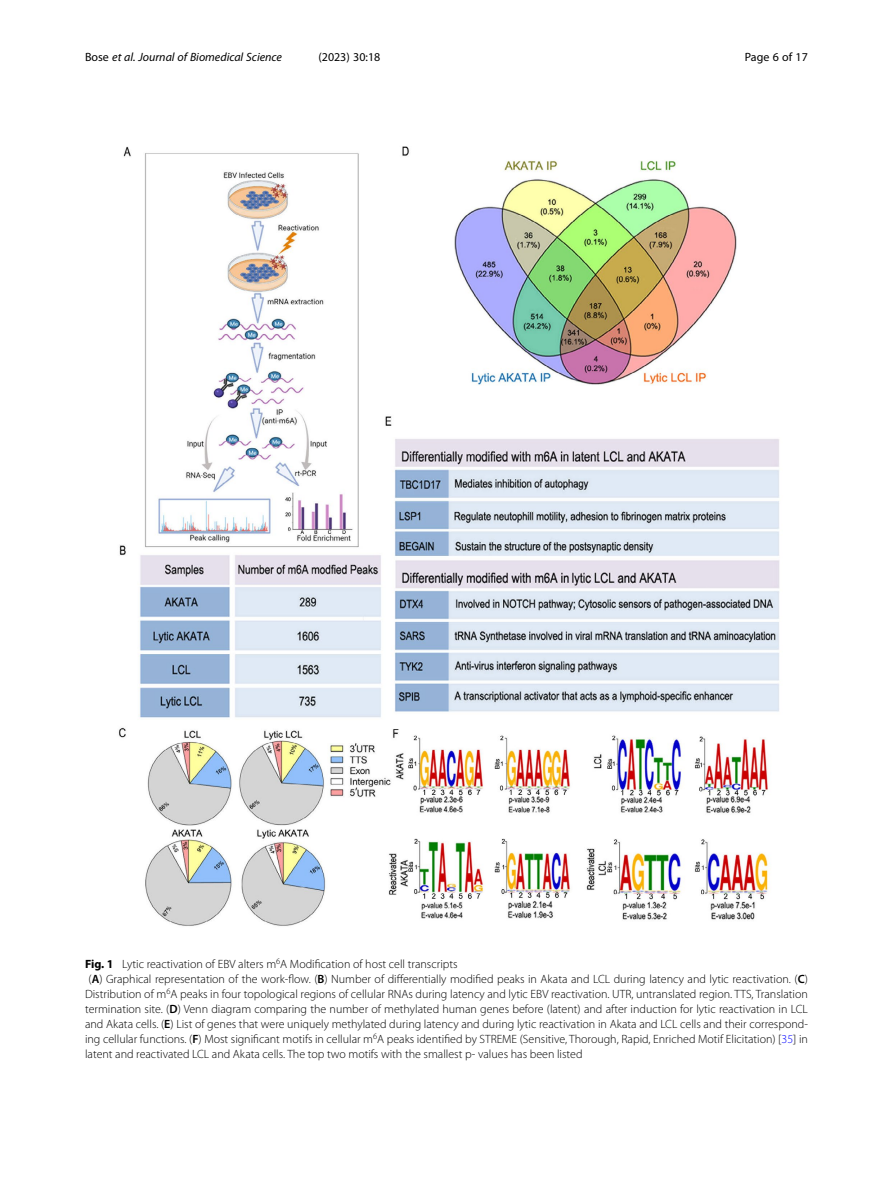
<style>
.page{position:relative;width:893px;height:1191px;background:#fff}
.page>*{position:absolute;margin:0;border:0;box-sizing:border-box;transform-origin:0 0}
.Figure_Caption{font:300 12px/15px "Myriad Pro";color:#000;text-align:justify}
.t1{font:italic 12px "Myriad Pro";color:#000}
.t2{font:12px "Myriad Pro";color:#000}
.s1{font-style:normal}
.s2{font-weight:700}
.s3{font-weight:600}
.s4{color:#00f}
</style>
<div class="page">
<img style="left:118px;top:146px;width:662px;height:780px">
<p class="t1" style="left:85px;top:50px;width:198px"><span class="s1">Bose</span> et al. Journal of Biomedical Science</p>
<p class="t2" style="left:318px;top:50px;width:63px">(2023) 30:18</p>
<p class="t2" style="left:745px;top:50px;width:65px">Page 6 of 17</p>
<p class="Figure_Caption" style="left:85px;top:957px;width:374px"><span class="s2">Fig. 1</span> Lytic reactivation of EBV alters m<sup>6</sup>A Modification of host cell transcripts</p>
<p class="Figure_Caption" style="left:85px;top:972px;width:724px">(<span class="s3">A</span>) Graphical representation of the work-flow. (<span class="s3">B</span>) Number of differentially modified peaks in Akata and LCL during latency and lytic reactivation. (<span class="s3">C</span>)<br>Distribution of m<sup>6</sup>A peaks in four topological regions of cellular RNAs during latency and lytic EBV reactivation. UTR, untranslated region. TTS, Translation termination site. (<span class="s3">D</span>) Venn diagram comparing the number of methylated human genes before (latent) and after induction for lytic reactivation in LCL and Akata cells. (<span class="s3">E</span>) List of genes that were uniquely methylated during latency and during lytic reactivation in Akata and LCL cells and their correspond&shy;ing cellular functions. (<span class="s3">F</span>) Most significant motifs in cellular m<sup>6</sup>A peaks identified by STREME (Sensitive, Thorough, Rapid, Enriched Motif Elicitation) [<span class="s4">35</span>] in latent and reactivated LCL and Akata cells. The top two motifs with the smallest p- values has been listed</p>
</div>
